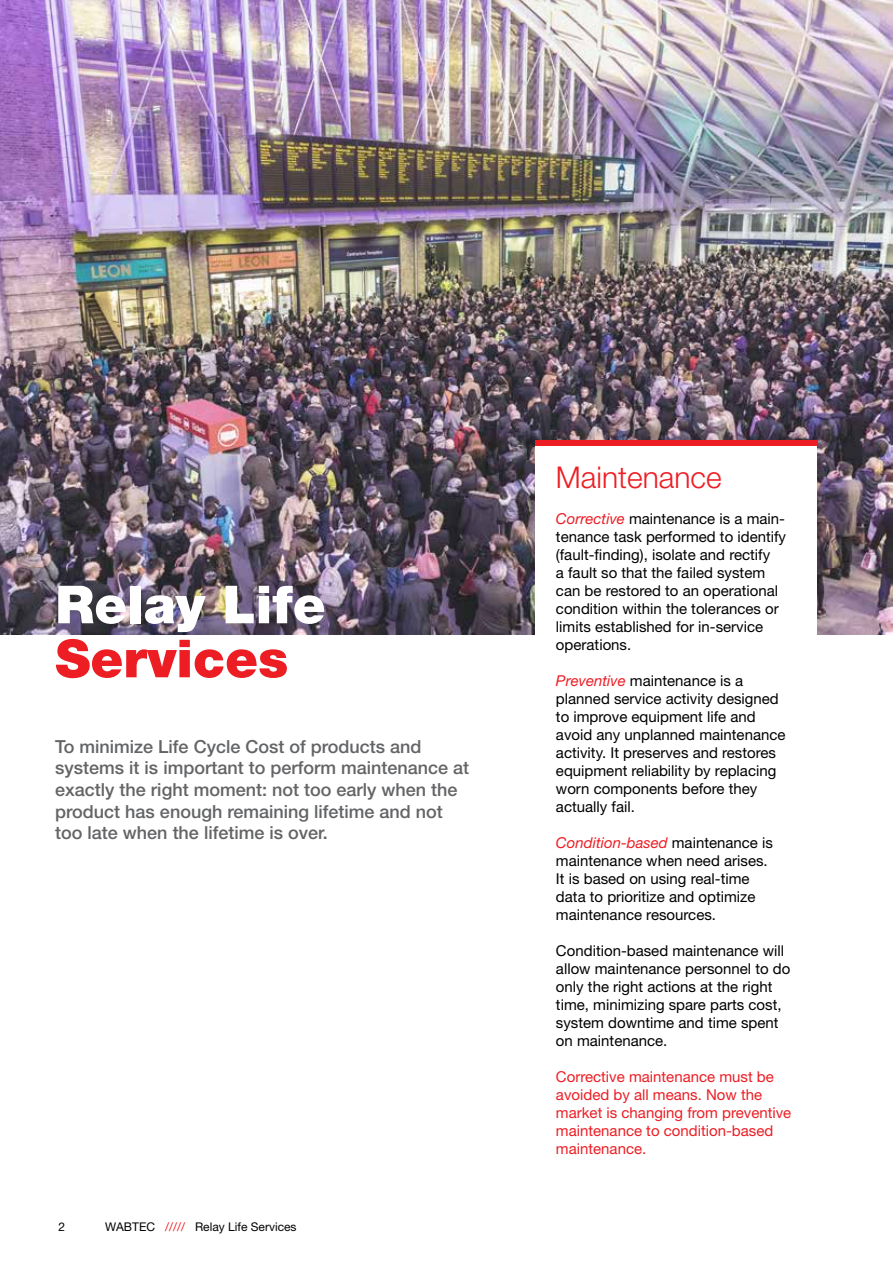
<style>
.page{position:relative;width:893px;height:1263px;background:#fff}
.page>*{position:absolute;margin:0;border:0;box-sizing:border-box;transform-origin:0 0}
.t1{font:900 52.5px "Helvetica Neue LT Std";color:#fff}
.t2{font:900 52.5px "Helvetica Neue LT Std";color:#ed1d24}
.t3{font:300 30px "Helvetica Neue LT Std";color:#ed1d24}
.t4{font:500 18px/21.6px "Helvetica Neue LT Std";color:#636466}
.t5{font:15px/18px "Helvetica Neue LT Std";color:#000}
.t6{font:15px/18px "Helvetica Neue LT Std";color:#ed1d24}
.t7{font:12px "Helvetica Neue LT Std";color:#000}
.s1{color:#ed1d24}
.s2{font-style:italic;color:#ed1d24}
</style>
<div class="page">
<img style="left:0;top:0;width:893px;height:635px">
<div style="left:535px;top:445px;width:281px;height:774px;background:#fff"></div>
<div style="left:535px;top:440px;width:282px;height:5px;background:#ed1d24"></div>
<h1 class="t1" style="left:55px;top:573px;width:272px">Relay Life</h1>
<h1 class="t2" style="left:55px;top:627px;width:234px">Services</h1>
<p class="t4" style="left:55px;top:735px;width:415px">To minimize Life Cycle Cost of products and systems it is important to perform maintenance at exactly the right moment: not too early when the product has enough remaining lifetime and not too late when the lifetime is over.</p>
<p class="t7" style="left:59px;top:1219px;width:8px">2</p>
<p class="t7" style="left:105px;top:1219px;width:193px">WABTEC <span class="s1">/////</span> Relay Life Services</p>
<h2 class="t3" style="left:556px;top:459px;width:167px">Maintenance</h2>
<p class="t5" style="left:556px;top:509px;width:232px"><span class="s2">Corrective</span> maintenance is a main&shy;tenance task performed to identify (fault-finding), isolate and rectify<br>a fault so that the failed system can be restored to an operational condition within the tolerances or limits established for in-service operations.</p>
<p class="t5" style="left:556px;top:671px;width:231px"><span class="s2">Preventive</span> maintenance is a planned service activity designed to improve equipment life and avoid any unplanned maintenance activity. It preserves and restores equipment reliability by replacing worn components before they actually fail.</p>
<p class="t5" style="left:556px;top:833px;width:219px"><span class="s2">Condition-based</span> maintenance is maintenance when need arises.<br>It is based on using real-time data to prioritize and optimize maintenance resources.</p>
<p class="t5" style="left:556px;top:941px;width:236px">Condition-based maintenance will allow maintenance personnel to do only the right actions at the right time, minimizing spare parts cost, system downtime and time spent on maintenance.</p>
<p class="t6" style="left:556px;top:1067px;width:237px">Corrective maintenance must be avoided by all means. Now the market is changing from preventive maintenance to condition-based maintenance.</p>
</div>
